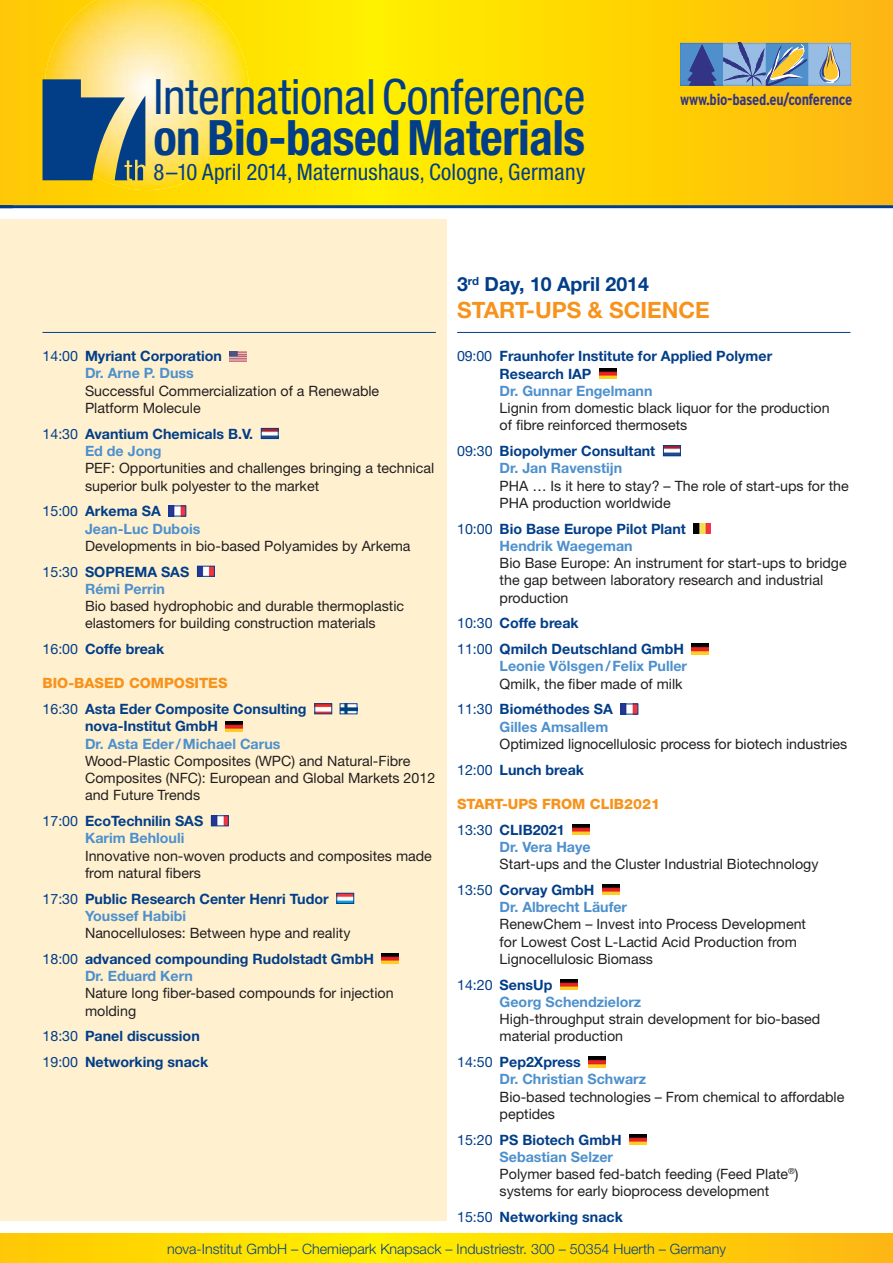
<style>
.page{position:relative;width:893px;height:1263px;background:#fff}
.page>*{position:absolute;margin:0;border:0;box-sizing:border-box;transform-origin:0 0}
.t1{font:condensed 48.75px "Helvetica Neue";letter-spacing:-.005em;color:#023e88}
.t2{font:700 condensed 48.75px "Helvetica Neue";letter-spacing:-.01em;color:#023e88}
.t3{font:condensed 22.8px "Helvetica Neue";letter-spacing:.01em;color:#023e88}
.t4{font:700 22.5px "Helvetica Neue";color:#f7931d}
.t5{font:700 19.5px "Helvetica Neue";color:#023e88}
.t6{font:700 condensed 15.75px "Interstate";letter-spacing:-.02em;color:#333584}
.t7{font:14.25px/17.2px "Helvetica Neue";color:#231f20}
.t8{font:700 14.25px/17.2px "Helvetica Neue";color:#023e88}
.t9{font:700 14.25px/17.2px "Helvetica Neue";color:#4d90cd}
.t10{font:300 14.25px "Helvetica Neue";color:#023e88}
.t11{font:800 14.25px/25.8px "Helvetica Neue";color:#f7931d}
.s1{font-weight:400}
.s2{color:#4d90cd}
.s3{font-weight:400;color:#023e88}
.s4{color:#023e88}
.s5{font-weight:700;color:#023e88}
.s6{font-weight:800;color:#f7931d}
.s7{font-weight:700;color:#4d90cd}
</style>
<div class="page">
<div style="left:0;top:219px;width:446px;height:1001px;background:#fff1d0"></div>
<img style="left:230px;top:351px;width:17px;height:10px">
<img style="left:263px;top:430px;width:13px;height:7px">
<div style="left:261px;top:428px;width:17px;height:11px;border:1px solid #023e88"></div>
<img style="left:171px;top:508px;width:13px;height:6px">
<div style="left:169px;top:506px;width:17px;height:10px;border:1px solid #023e88"></div>
<img style="left:199px;top:568px;width:14px;height:6px">
<div style="left:197px;top:566px;width:18px;height:10px;border:1px solid #023e88"></div>
<img style="left:317px;top:705px;width:13px;height:7px">
<div style="left:315px;top:703px;width:17px;height:11px;border:1px solid #023e88"></div>
<img style="left:342px;top:705px;width:13px;height:7px">
<div style="left:340px;top:703px;width:17px;height:11px;border:1px solid #023e88"></div>
<img style="left:226px;top:721px;width:17px;height:10px">
<img style="left:213px;top:817px;width:14px;height:7px">
<div style="left:211px;top:815px;width:18px;height:11px;border:1px solid #023e88"></div>
<img style="left:339px;top:895px;width:13px;height:6px">
<img style="left:382px;top:954px;width:17px;height:10px">
<svg style="left:0;top:1233px;width:893px;height:30px;background:#fed603"></svg>
<svg style="left:0;top:0;width:893px;height:205px;background:#fed704"></svg>
<img style="left:45px;top:0;width:204px;height:190px">
<img style="left:680px;top:43px;width:171px;height:43px">
<svg style="left:684px;top:43px;width:123px;height:44px;background:#6e8bb2"></svg>
<img style="left:768px;top:45px;width:14px;height:39px">
<svg style="left:819px;top:46px;width:25px;height:37px"></svg>
<img style="left:820px;top:48px;width:12px;height:34px">
<img style="left:820px;top:59px;width:7px;height:23px">
<img style="left:822px;top:46px;width:7px;height:32px">
<img style="left:831px;top:46px;width:9px;height:33px">
<svg style="left:43px;top:79px;width:102px;height:101px;background:#4d7089"></svg>
<hr style="left:43px;top:332px;width:393px;height:1px;background:#023e88">
<hr style="left:457px;top:332px;width:393px;height:1px;background:#023e88">
<hr style="left:0;top:205px;width:893px;height:3px;background:#023e88">
<img style="left:599px;top:368px;width:17px;height:10px">
<img style="left:665px;top:447px;width:14px;height:7px">
<div style="left:663px;top:445px;width:18px;height:11px;border:1px solid #023e88"></div>
<img style="left:694px;top:523px;width:17px;height:10px">
<img style="left:692px;top:644px;width:17px;height:10px">
<img style="left:623px;top:706px;width:13px;height:6px">
<div style="left:621px;top:704px;width:17px;height:10px;border:1px solid #023e88"></div>
<img style="left:572px;top:824px;width:17px;height:10px">
<img style="left:602px;top:885px;width:17px;height:10px">
<img style="left:560px;top:979px;width:17px;height:10px">
<img style="left:589px;top:1057px;width:17px;height:10px">
<img style="left:629px;top:1134px;width:17px;height:10px">
<h1 class="t1" style="left:153px;top:79px;width:434px">International Conference</h1>
<h1 class="t2" style="left:153px;top:121px;width:433px">on Bio-based Materials</h1>
<h2 class="t3" style="left:153px;top:164px;width:433px">8–10 April 2014, Maternushaus, Cologne, Germany</h2>
<p class="t6" style="left:680px;top:91px;width:174px">www.bio-based.eu/conference</p>
<p class="t8" style="left:85px;top:349px;width:138px;text-indent:-43px"><span class="s1">14:00</span> Myriant Corporation<br><span class="s2">Dr. Arne P. Duss</span></p>
<p class="t7" style="left:85px;top:383px;width:296px">Successful Commercialization of a Renewable<br>Platform Molecule</p>
<p class="t8" style="left:85px;top:426px;width:170px;text-indent:-43px"><span class="s1">14:30</span> Avantium Chemicals B.V.<br><span class="s2">Ed de Jong</span></p>
<p class="t7" style="left:85px;top:461px;width:351px">PEF: Opportunities and challenges bringing a technical superior bulk polyester to the market</p>
<p class="t9" style="left:85px;top:504px;width:117px;text-indent:-43px"><span class="s3">15:00</span> <span class="s4">Arkema SA<br></span>Jean-Luc Dubois</p>
<p class="t7" style="left:43px;top:534px;width:369px;line-height:25.8px;text-indent:43px">Developments in bio-based Polyamides by Arkema<br><span class="s4">15:30</span> <span class="s5">SOPREMA SAS</span></p>
<p class="t9" style="left:85px;top:581px;width:81px">Rémi Perrin</p>
<p class="t7" style="left:85px;top:599px;width:321px">Bio based hydrophobic and durable thermoplastic elastomers for building construction materials</p>
<p class="t8" style="left:43px;top:642px;width:123px"><span class="s1">16:00</span> Coffe break</p>
<p class="t8" style="left:43px;top:672px;width:266px;line-height:25.8px"><span class="s6">BIO-BASED COMPOSITES<br></span><span class="s1">16:30</span> Asta Eder Composite Consulting</p>
<p class="t8" style="left:85px;top:719px;width:134px">nova-Institut GmbH</p>
<p class="t9" style="left:85px;top:736px;width:197px">Dr. Asta Eder / Michael Carus</p>
<p class="t7" style="left:85px;top:753px;width:352px">Wood-Plastic Composites (WPC) and Natural-Fibre<br>Composites (NFC): European and Global Markets 2012 and Future Trends</p>
<p class="t8" style="left:85px;top:814px;width:120px;text-indent:-43px"><span class="s1">17:00</span> EcoTechnilin SAS<br><span class="s2">Karim Behlouli</span></p>
<p class="t7" style="left:85px;top:848px;width:348px">Innovative non-woven products and composites made from natural fibers</p>
<p class="t8" style="left:85px;top:891px;width:245px;text-indent:-43px"><span class="s1">17:30</span> Public Research Center Henri Tudor<br><span class="s2">Youssef Habibi</span></p>
<p class="t7" style="left:43px;top:921px;width:333px;line-height:25.8px;text-indent:43px">Nanocelluloses: Between hype and reality<br><span class="s4">18:00</span> <span class="s5">advanced compounding Rudolstadt GmbH</span></p>
<p class="t9" style="left:85px;top:969px;width:109px">Dr. Eduard Kern</p>
<p class="t7" style="left:85px;top:986px;width:310px">Nature long fiber-based compounds for injection molding</p>
<p class="t8" style="left:43px;top:1025px;width:167px;line-height:25.8px"><span class="s1">18:30</span> Panel discussion<br><span class="s1">19:00</span> Networking snack</p>
<h3 class="t5" style="left:457px;top:277px;width:193px">3<sup>rd</sup> Day, 10 April 2014</h3>
<h3 class="t4" style="left:457px;top:302px;width:254px">START-UPS &amp; SCIENCE</h3>
<p class="t8" style="left:500px;top:349px;width:274px;text-indent:-43px"><span class="s1">09:00</span> Fraunhofer Institute for Applied Polymer<br>Research IAP</p>
<p class="t9" style="left:500px;top:383px;width:154px">Dr. Gunnar Engelmann</p>
<p class="t7" style="left:500px;top:401px;width:331px">Lignin from domestic black liquor for the production of fibre reinforced thermosets</p>
<p class="t8" style="left:500px;top:444px;width:157px;text-indent:-43px"><span class="s1">09:30</span> Biopolymer Consultant<br><span class="s2">Dr. Jan Ravenstijn</span></p>
<p class="t7" style="left:500px;top:478px;width:351px">PHA … Is it here to stay? – The role of start-ups for the<br>PHA production worldwide</p>
<p class="t8" style="left:500px;top:521px;width:188px;text-indent:-43px"><span class="s1">10:00</span> Bio Base Europe Pilot Plant<br><span class="s2">Hendrik Waegeman</span></p>
<p class="t7" style="left:500px;top:556px;width:349px">Bio Base Europe: An instrument for start-ups to bridge the gap between laboratory research and industrial production</p>
<p class="t8" style="left:457px;top:612px;width:228px;line-height:25.8px"><span class="s1">10:30</span> Coffe break<br><span class="s1">11:00</span> Qmilch Deutschland GmbH</p>
<p class="t9" style="left:500px;top:659px;width:189px">Leonie Völsgen / Felix Puller</p>
<p class="t7" style="left:457px;top:672px;width:227px;line-height:25.8px;text-indent:43px">Qmilk, the fiber made of milk<br><span class="s4">11:30</span> <span class="s5">Biométhodes SA</span></p>
<p class="t9" style="left:500px;top:719px;width:110px">Gilles Amsallem</p>
<p class="t7" style="left:457px;top:732px;width:392px;line-height:25.8px;text-indent:43px">Optimized lignocellulosic process for biotech industries<br><span class="s4">12:00</span> <span class="s5">Lunch break</span></p>
<p class="t11" style="left:457px;top:792px;width:204px">START-UPS FROM CLIB2021<br><span class="s3">13:30</span> <span class="s5">CLIB2021</span></p>
<p class="t9" style="left:500px;top:839px;width:93px">Dr. Vera Haye</p>
<p class="t7" style="left:457px;top:852px;width:363px;line-height:25.8px;text-indent:43px">Start-ups and the Cluster Industrial Biotechnology<br><span class="s4">13:50</span> <span class="s5">Corvay GmbH</span></p>
<p class="t9" style="left:500px;top:900px;width:129px">Dr. Albrecht Läufer</p>
<p class="t7" style="left:500px;top:917px;width:308px">RenewChem – Invest into Process Development for Lowest Cost L-Lactid Acid Production from<br>Lignocellulosic Biomass</p>
<p class="t9" style="left:500px;top:977px;width:143px;text-indent:-43px"><span class="s3">14:20</span> <span class="s4">SensUp<br></span>Georg Schendzielorz</p>
<p class="t7" style="left:500px;top:1012px;width:322px">High-throughput strain development for bio-based material production</p>
<p class="t9" style="left:500px;top:1055px;width:148px;text-indent:-43px"><span class="s3">14:50</span> <span class="s4">Pep2Xpress<br></span>Dr. Christian Schwarz</p>
<p class="t7" style="left:500px;top:1089px;width:346px">Bio-based technologies – From chemical to affordable peptides</p>
<p class="t7" style="left:500px;top:1132px;width:300px;text-indent:-43px"><span class="s4">15:20</span> <span class="s5">PS Biotech GmbH<br></span><span class="s7">Sebastian Selzer<br></span>Polymer based fed-batch feeding (Feed Plate<sup>®</sup>) systems for early bioprocess development</p>
<p class="t8" style="left:457px;top:1210px;width:167px"><span class="s1">15:50</span> Networking snack</p>
<p class="t10" style="left:167px;top:1243px;width:560px">nova-Institut GmbH – Chemiepark Knapsack – Industriestr. 300 – 50354 Huerth – Germany</p>
</div>
